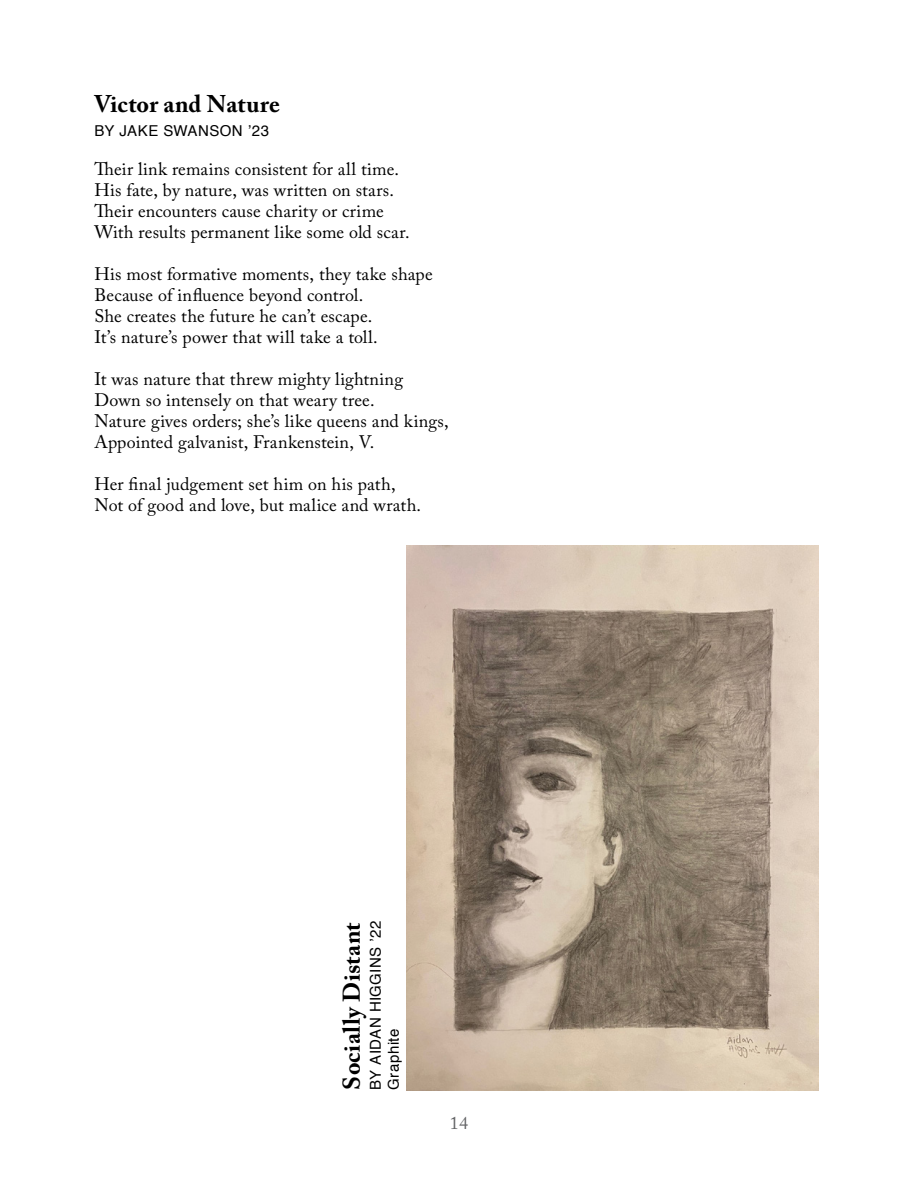
<style>
.page{position:relative;width:918px;height:1188px;background:#fff}
.page>*{position:absolute;margin:0;border:0;box-sizing:border-box;transform-origin:0 0}
.t1{font:700 24px "Adobe Caslon Pro";letter-spacing:.01em;color:#000}
.t2{font:18px "Adobe Caslon Pro";letter-spacing:.01em;color:#000}
.t3{font:18px "Adobe Caslon Pro";color:#636466}
.t4{font:15px "Helvetica";letter-spacing:.03em;color:#000}
</style>
<div class="page">
<img style="left:406px;top:545px;width:412px;height:545px">
<p class="t1" style="left:94px;top:90px;width:187px">Victor and Nature</p>
<p class="t4" style="left:94px;top:119px;width:176px">BY JAKE SWANSON ’23</p>
<p class="t2" style="left:94px;top:158px;width:306px">Their link remains consistent for all time.</p>
<p class="t2" style="left:94px;top:179px;width:301px">His fate, by nature, was written on stars.</p>
<p class="t2" style="left:94px;top:200px;width:291px">Their encounters cause charity or crime</p>
<p class="t2" style="left:94px;top:221px;width:317px">With results permanent like some old scar.</p>
<p class="t2" style="left:94px;top:263px;width:340px">His most formative moments, they take shape</p>
<p class="t2" style="left:94px;top:284px;width:270px">Because of influence beyond control.</p>
<p class="t2" style="left:94px;top:305px;width:279px">She creates the future he can’t escape.</p>
<p class="t2" style="left:94px;top:326px;width:285px">It’s nature’s power that will take a toll.</p>
<p class="t2" style="left:94px;top:368px;width:310px">It was nature that threw mighty lightning</p>
<p class="t2" style="left:94px;top:389px;width:282px">Down so intensely on that weary tree.</p>
<p class="t2" style="left:94px;top:410px;width:356px">Nature gives orders; she’s like queens and kings,</p>
<p class="t2" style="left:94px;top:431px;width:281px">Appointed galvanist, Frankenstein, V.</p>
<p class="t2" style="left:94px;top:473px;width:303px">Her final judgement set him on his path,</p>
<p class="t2" style="left:94px;top:494px;width:328px">Not of good and love, but malice and wrath.</p>
<p class="t1" style="left:337px;top:1090px;width:168px;rotate:-90deg">Socially Distant</p>
<p class="t4" style="left:364px;top:1090px;width:171px;rotate:-90deg">BY AIDAN HIGGINS ’22</p>
<p class="t4" style="left:382px;top:1090px;width:62px;rotate:-90deg">Graphite</p>
<p class="t3" style="left:450px;top:1112px;width:20px">14</p>
</div>
